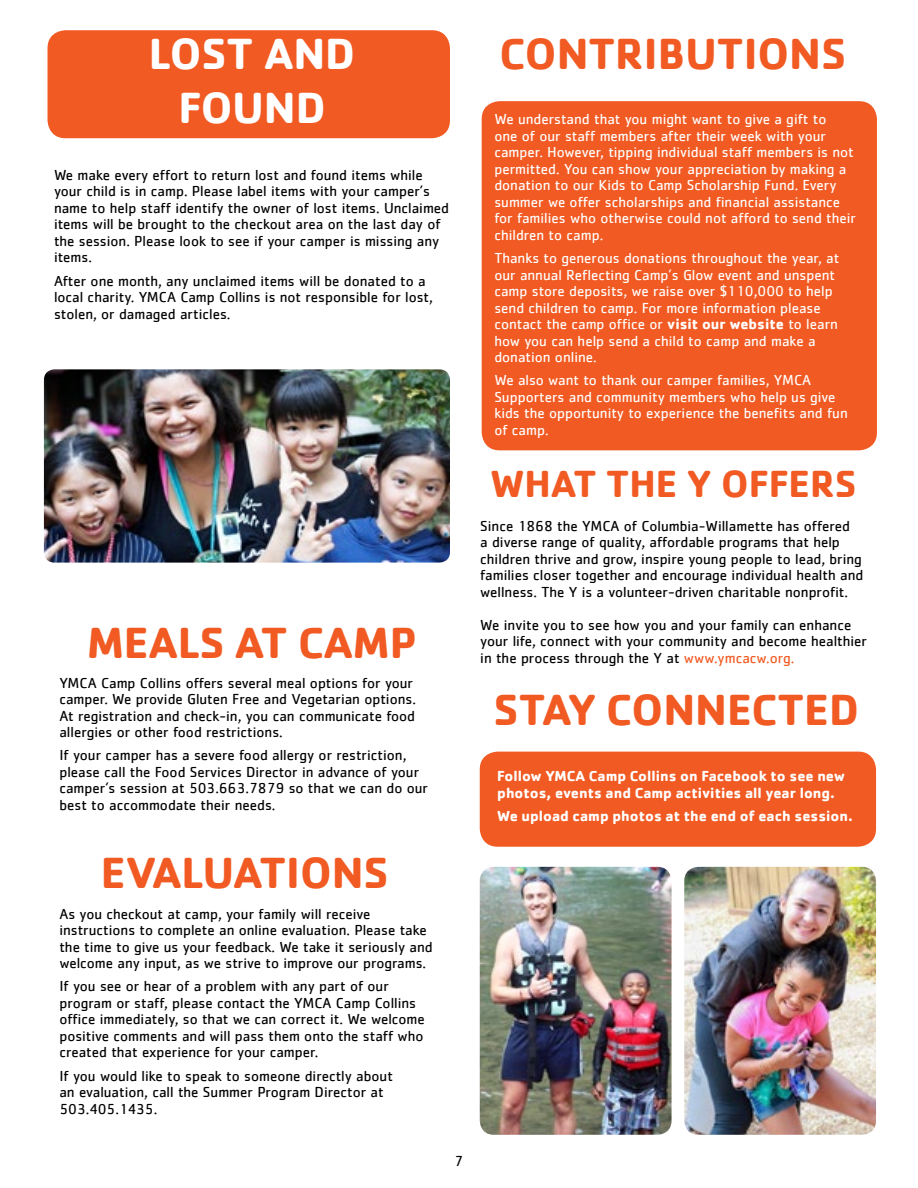
<style>
.page{position:relative;width:918px;height:1188px;background:#fff}
.page>*{position:absolute;margin:0;border:0;box-sizing:border-box;transform-origin:0 0}
.t1{font:700 45px "Cachet";color:#f15a22}
.t2{font:700 45px/54px "Cachet";color:#fff;text-align:center}
.t3{font:700 39px "Cachet";color:#f15a22}
.t4{font:15px/16.5px "Cachet";color:#000}
.t5{font:15px/16.5px "Cachet";color:#fff}
.t6{font:700 15px/16.5px "Cachet";color:#fff}
.s1{font-weight:700}
.s2{color:#f15a22}
</style>
<div class="page">
<div style="left:482px;top:101px;width:395px;height:349px;background:#f15a22;border-radius:18px"></div>
<div style="left:48px;top:30px;width:402px;height:108px;background:#f15a22;border-radius:18px"></div>
<div style="left:480px;top:752px;width:396px;height:95px;background:#f15a22;border-radius:18px"></div>
<img style="left:684px;top:867px;width:192px;height:268px">
<img style="left:44px;top:369px;width:406px;height:194px">
<img style="left:480px;top:867px;width:192px;height:268px">
<h1 class="t2" style="left:149px;top:25px;width:208px">LOST AND<br>FOUND</h1>
<p class="t4" style="left:54px;top:166px;width:397px">We make every effort to return lost and found items while your child is in camp. Please label items with your camper’s name to help staff identify the owner of lost items. Unclaimed items will be brought to the checkout area on the last day of the session. Please look to see if your camper is missing any items.</p>
<p class="t4" style="left:54px;top:272px;width:380px">After one month, any unclaimed items will be donated to a local charity. YMCA Camp Collins is not responsible for lost, stolen, or damaged articles.</p>
<h1 class="t1" style="left:87px;top:613px;width:331px">MEALS AT CAMP</h1>
<p class="t4" style="left:59px;top:674px;width:358px">YMCA Camp Collins offers several meal options for your camper. We provide Gluten Free and Vegetarian options.<br>At registration and check-in, you can communicate food allergies or other food restrictions.</p>
<p class="t4" style="left:59px;top:747px;width:370px">If your camper has a severe food allergy or restriction, please call the Food Services Director in advance of your camper’s session at 503.663.7879 so that we can do our best to accommodate their needs.</p>
<h1 class="t1" style="left:101px;top:843px;width:289px">EVALUATIONS</h1>
<p class="t4" style="left:59px;top:905px;width:375px">As you checkout at camp, your family will receive instructions to complete an online evaluation. Please take the time to give us your feedback. We take it seriously and welcome any input, as we strive to improve our programs.</p>
<p class="t4" style="left:59px;top:978px;width:367px">If you see or hear of a problem with any part of our program or staff, please contact the YMCA Camp Collins office immediately, so that we can correct it. We welcome positive comments and will pass them onto the staff who created that experience for your camper.</p>
<p class="t4" style="left:59px;top:1067px;width:335px">If you would like to speak to someone directly about an evaluation, call the Summer Program Director at<br>503.405.1435.</p>
<p class="t4" style="left:455px;top:1153px;width:10px">7</p>
<h1 class="t1" style="left:500px;top:25px;width:348px">CONTRIBUTIONS</h1>
<p class="t5" style="left:494px;top:111px;width:363px">We understand that you might want to give a gift to<br>one of our staff members after their week with your camper. However, tipping individual staff members is not permitted. You can show your appreciation by making a donation to our Kids to Camp Scholarship Fund. Every summer we offer scholarships and financial assistance for families who otherwise could not afford to send their children to camp.</p>
<p class="t5" style="left:494px;top:250px;width:347px">Thanks to generous donations throughout the year, at our annual Reflecting Camp’s Glow event and unspent camp store deposits, we raise over $110,000 to help send children to camp. For more information please contact the camp office or <span class="s1">visit our website</span> to learn how you can help send a child to camp and make a donation online.</p>
<p class="t5" style="left:494px;top:372px;width:355px">We also want to thank our camper families, YMCA Supporters and community members who help us give kids the opportunity to experience the benefits and fun of camp.</p>
<h2 class="t3" style="left:491px;top:458px;width:367px">WHAT THE Y OFFERS</h2>
<p class="t4" style="left:480px;top:517px;width:384px">Since 1868 the YMCA of Columbia-Willamette has offered<br>a diverse range of quality, affordable programs that help children thrive and grow, inspire young people to lead, bring families closer together and encourage individual health and wellness. The Y is a volunteer-driven charitable nonprofit.</p>
<p class="t4" style="left:480px;top:616px;width:388px">We invite you to see how you and your family can enhance your life, connect with your community and become healthier in the process through the Y at <span class="s2">www.ymcacw.org.</span></p>
<h1 class="t1" style="left:494px;top:681px;width:367px">STAY CONNECTED</h1>
<p class="t6" style="left:497px;top:767px;width:349px">Follow YMCA Camp Collins on Facebook to see new photos, events and Camp activities all year long.</p>
<p class="t6" style="left:497px;top:807px;width:357px">We upload camp photos at the end of each session.</p>
</div>
